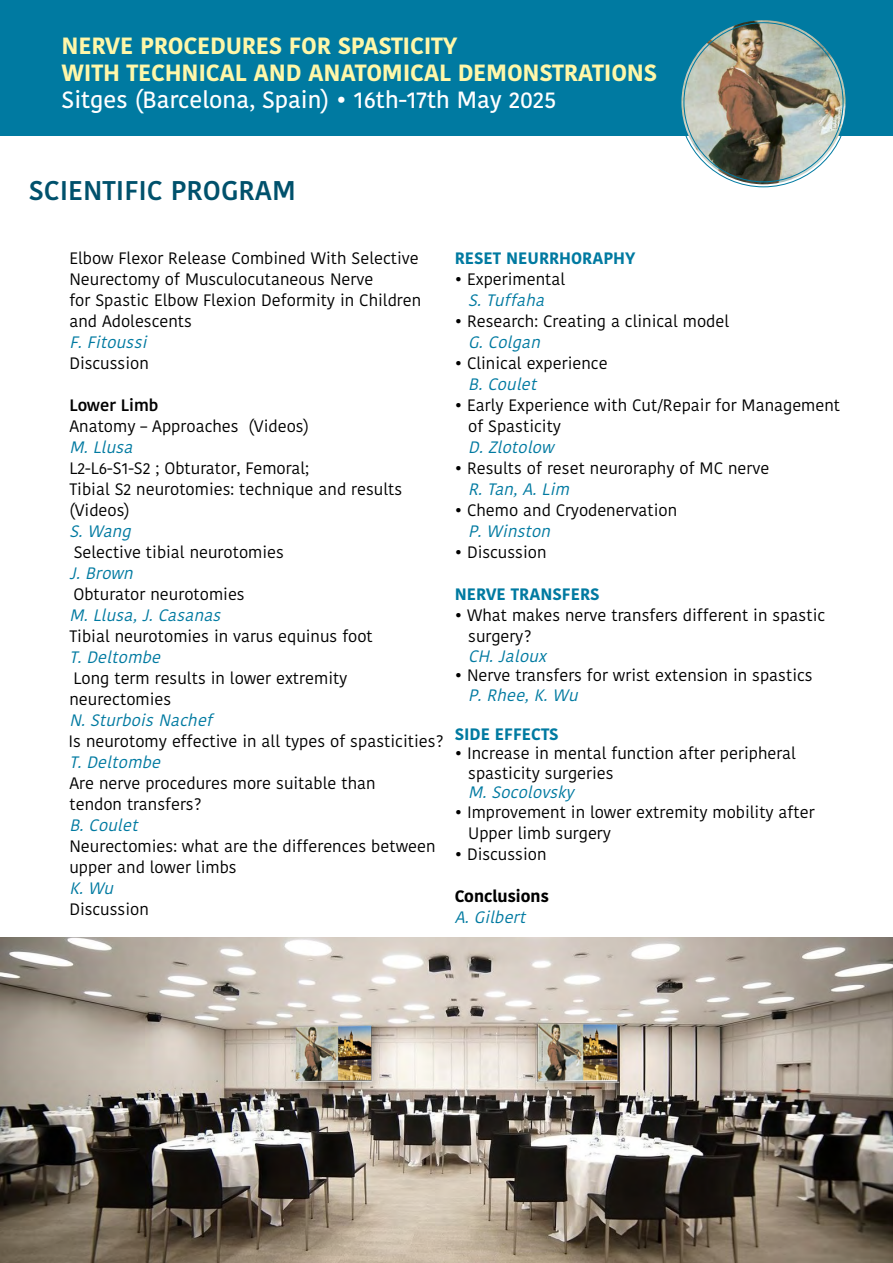
<style>
.page{position:relative;width:893px;height:1263px;background:#fff}
.page>*{position:absolute;margin:0;border:0;box-sizing:border-box;transform-origin:0 0}
.t1{font:600 27px "Kohinoor Telugu";color:#00516c}
.t2{font:700 23.4px/27px "Kohinoor Telugu";letter-spacing:-.01em;color:#fff7a9}
.t3{font:500 23.4px "Kohinoor Telugu";color:#fff}
.t4{font:16.5px/21px "Kohinoor Telugu";color:#000}
.t5{font:italic 16.5px "Kohinoor Telugu";color:#007aa1}
.t6{font:700 16.5px "Kohinoor Telugu";color:#007aa1}
.t7{font:700 16.5px "Kohinoor Telugu";color:#000}
.t8{font:600 16.5px "Kohinoor Telugu";color:#000}
</style>
<div class="page">
<div style="left:0;top:0;width:893px;height:136px;background:#007aa1"></div>
<img style="left:681px;top:20px;width:165px;height:164px;border-radius:82px">
<img style="left:0;top:938px;width:893px;height:325px">
<h2 class="t2" style="left:62px;top:33px;width:597px">NERVE PROCEDURES FOR SPASTICITY<br>WITH TECHNICAL AND ANATOMICAL DEMONSTRATIONS</h2>
<h2 class="t3" style="left:62px;top:87px;width:496px">Sitges (Barcelona, Spain) • 16th-17th May 2025</h2>
<h1 class="t1" style="left:29px;top:175px;width:269px">SCIENTIFIC PROGRAM</h1>
<p class="t4" style="left:69px;top:248px;width:353px">Elbow Flexor Release Combined With Selective Neurectomy of Musculocutaneous Nerve<br>for Spastic Elbow Flexion Deformity in Children and Adolescents</p>
<p class="t5" style="left:69px;top:333px;width:85px">F.Fitoussi</p>
<p class="t4" style="left:69px;top:353px;width:81px">Discussion</p>
<p class="t8" style="left:69px;top:396px;width:90px">Lower Limb</p>
<p class="t4" style="left:69px;top:416px;width:241px">Anatomy – Approaches (Videos)</p>
<p class="t5" style="left:69px;top:438px;width:71px">M.Llusa</p>
<p class="t4" style="left:69px;top:458px;width:334px">L2-L6-S1-S2 ; Obturator, Femoral;<br>Tibial S2 neurotomies: technique and results (Videos)</p>
<p class="t5" style="left:69px;top:522px;width:69px">S.Wang</p>
<p class="t4" style="left:74px;top:542px;width:212px">Selective tibial neurotomies</p>
<p class="t5" style="left:69px;top:564px;width:71px">J.Brown</p>
<p class="t4" style="left:73px;top:584px;width:173px">Obturator neurotomies</p>
<p class="t5" style="left:69px;top:606px;width:159px">M.Llusa,J.Casanas</p>
<p class="t4" style="left:69px;top:626px;width:305px">Tibial neurotomies in varus equinus foot</p>
<p class="t5" style="left:69px;top:648px;width:98px">T.Deltombe</p>
<p class="t4" style="left:69px;top:668px;width:279px">Long term results in lower extremity neurectomies</p>
<p class="t5" style="left:69px;top:711px;width:150px">N.SturboisNachef</p>
<p class="t4" style="left:69px;top:731px;width:377px">Is neurotomy effective in all types of spasticities?</p>
<p class="t5" style="left:69px;top:753px;width:98px">T.Deltombe</p>
<p class="t4" style="left:69px;top:773px;width:308px">Are nerve procedures more suitable than tendon transfers?</p>
<p class="t5" style="left:69px;top:816px;width:76px">B.Coulet</p>
<p class="t4" style="left:69px;top:836px;width:368px">Neurectomies: what are the differences between upper and lower limbs</p>
<p class="t5" style="left:69px;top:879px;width:51px">K.Wu</p>
<p class="t4" style="left:69px;top:899px;width:81px">Discussion</p>
<p class="t6" style="left:455px;top:249px;width:182px">RESET NEURRHORAPHY</p>
<p class="t4" style="left:455px;top:269px;width:112px">• Experimental</p>
<p class="t5" style="left:468px;top:291px;width:83px">S.Tuffaha</p>
<p class="t4" style="left:455px;top:311px;width:276px">• Research: Creating a clinical model</p>
<p class="t5" style="left:468px;top:333px;width:79px">G.Colgan</p>
<p class="t4" style="left:455px;top:353px;width:154px">• Clinical experience</p>
<p class="t5" style="left:468px;top:375px;width:76px">B.Coulet</p>
<p class="t4" style="left:468px;top:395px;width:374px;text-indent:-13px">• Early Experience with Cut/Repair for Management of Spasticity</p>
<p class="t5" style="left:468px;top:438px;width:93px">D.Zlotolow</p>
<p class="t4" style="left:455px;top:458px;width:316px">• Results of reset neuroraphy of MC nerve</p>
<p class="t5" style="left:468px;top:480px;width:108px">R.Tan,A.Lim</p>
<p class="t4" style="left:455px;top:500px;width:224px">• Chemo and Cryodenervation</p>
<p class="t5" style="left:468px;top:522px;width:90px">P.Winston</p>
<p class="t4" style="left:455px;top:542px;width:93px">• Discussion</p>
<p class="t6" style="left:455px;top:585px;width:146px">NERVE TRANSFERS</p>
<p class="t4" style="left:468px;top:605px;width:359px;text-indent:-13px">• What makes nerve transfers different in spastic surgery?</p>
<p class="t5" style="left:468px;top:646px;width:86px">CH.Jaloux</p>
<p class="t4" style="left:455px;top:665px;width:360px">• Nerve transfers for wrist extension in spastics</p>
<p class="t5" style="left:468px;top:685px;width:117px">P.Rhee,K.Wu</p>
<p class="t6" style="left:455px;top:724px;width:105px">SIDE EFFECTS</p>
<p class="t4" style="left:468px;top:743px;width:329px;line-height:19.5px;text-indent:-13px">• Increase in mental function after peripheral spasticity surgeries</p>
<p class="t5" style="left:468px;top:783px;width:113px">M.Socolovsky</p>
<p class="t4" style="left:468px;top:801px;width:348px;text-indent:-13px">• Improvement in lower extremity mobility after<br>Upper limb surgery</p>
<p class="t4" style="left:455px;top:843px;width:93px">• Discussion</p>
<p class="t7" style="left:455px;top:886px;width:96px">Conclusions</p>
<p class="t5" style="left:455px;top:907px;width:78px">A.Gilbert</p>
</div>
